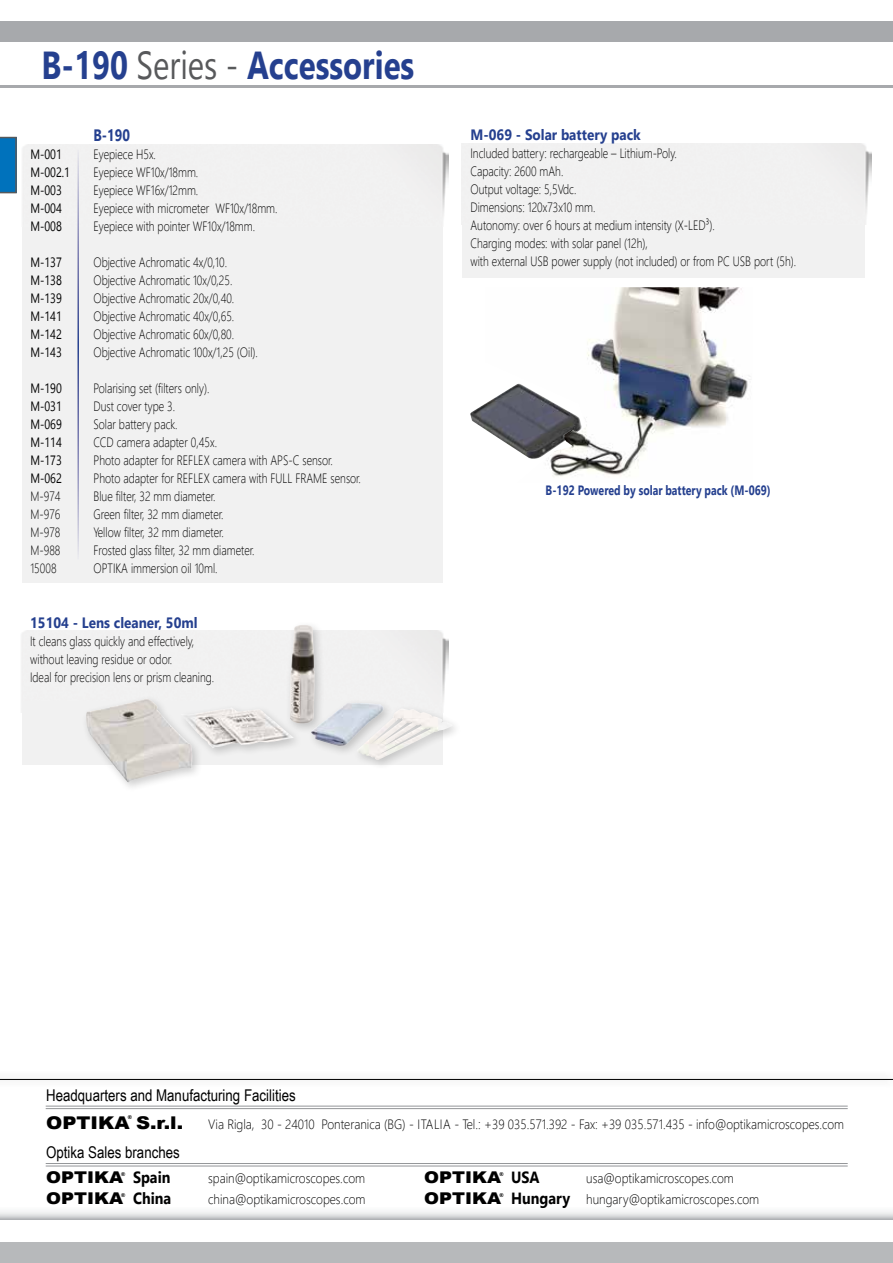
<style>
.page{position:relative;width:893px;height:1263px;background:#fff}
.page>*{position:absolute;margin:0;border:0;box-sizing:border-box;transform-origin:0 0}
.t1{font:700 39px "Segoe UI";color:#25408f;scale:.8 1}
.t2{font:900 17.55px "Arial";color:#000;scale:1.11 1}
.t3{font:700 16.5px "Segoe UI";color:#25408f;scale:.8 1}
.t4{font:16.2px "Arial Narrow";color:#000}
.t5{font:900 16.2px "Arial";color:#000;scale:1.11 1}
.t6{font:700 15px "Segoe UI";color:#25408f;scale:.9 1}
.t7{font:300 13.5px/18px "Segoe UI";color:#000;scale:.8 1}
.t8{font:300 13.5px "Segoe UI";color:#000;scale:.9 1}
.t9{font:13.5px "Segoe UI";color:#000;scale:.8 1}
.t10{font:700 13.5px "Segoe UI";color:#25408f;scale:.78 1}
.t11{font:900 5.25px "Arial";color:#000}
.s1{font-weight:400;color:#58595b}
.s2{font-family:"Segoe UI";font-weight:700}
.s3{font-family:"Arial";font-weight:900;font-size:16.2px}
.s4{font-weight:700;font-size:16.2px}
</style>
<div class="page">
<svg style="left:0;top:1211px;width:893px;height:8px"></svg>
<hr style="left:0;top:21px;width:893px;height:2px;background:#a7a9ac">
<div style="left:0;top:25px;width:893px;height:17px;background:#a7a9ac"></div>
<hr style="left:0;top:85px;width:893px;height:2px;background:#a7a9ac">
<div style="left:0;top:1242px;width:893px;height:21px;background:#b7b9bb"></div>
<div style="left:22px;top:197px;width:421px;height:386px;background:#f1f1f1"></div>
<div style="left:462px;top:196px;width:402px;height:81px;background:#f1f1f1"></div>
<div style="left:16px;top:145px;width:433px;height:72px;background:#f1f1f1"></div>
<div style="left:462px;top:143px;width:409px;height:82px;background:#f1f1f1"></div>
<hr style="left:77px;top:150px;width:2px;height:411px;background:#fff">
<svg style="left:0;top:137px;width:17px;height:56px"></svg>
<img style="left:470px;top:404px;width:15px;height:25px">
<img style="left:485px;top:287px;width:265px;height:190px">
<div style="left:22px;top:702px;width:420px;height:63px;background:#f1f1f1"></div>
<div style="left:81px;top:620px;width:382px;height:173px;background:#000;opacity:.2"></div>
<img style="left:86px;top:625px;width:298px;height:158px">
<div style="left:0;top:1070px;width:893px;height:19px;background:#000;opacity:.5"></div>
<hr style="left:0;top:1079px;width:893px;height:1px;background:#000">
<hr style="left:46px;top:1106px;width:802px;height:1px;background:#939598">
<hr style="left:46px;top:1108px;width:802px;height:1px;background:#939598">
<hr style="left:46px;top:1163px;width:802px;height:1px;background:#939598">
<hr style="left:46px;top:1166px;width:802px;height:1px;background:#939598">
<h1 class="t1" style="left:42px;top:34px;width:467px">B-190 <span class="s1">Series -</span> Accessories</h1>
<p class="t3" style="left:93px;top:121px;width:47px">B-190</p>
<p class="t9" style="left:30px;top:143px;width:41px">M-001</p>
<p class="t7" style="left:93px;top:144px;width:80px">Eyepiece H5x.</p>
<p class="t9" style="left:30px;top:161px;width:51px">M-002.1</p>
<p class="t7" style="left:93px;top:162px;width:133px">Eyepiece WF10x/18mm.</p>
<p class="t9" style="left:30px;top:179px;width:41px">M-003</p>
<p class="t7" style="left:93px;top:180px;width:133px">Eyepiece WF16x/12mm.</p>
<p class="t9" style="left:30px;top:197px;width:41px">M-004</p>
<p class="t7" style="left:93px;top:198px;width:232px">Eyepiece with micrometer WF10x/18mm.</p>
<p class="t9" style="left:30px;top:215px;width:41px">M-008</p>
<p class="t7" style="left:93px;top:216px;width:203px">Eyepiece with pointer WF10x/18mm.</p>
<p class="t9" style="left:30px;top:251px;width:41px">M-137</p>
<p class="t7" style="left:93px;top:252px;width:169px">Objective Achromatic 4x/0,10.</p>
<p class="t9" style="left:30px;top:269px;width:41px">M-138</p>
<p class="t7" style="left:93px;top:270px;width:175px">Objective Achromatic 10x/0,25.</p>
<p class="t9" style="left:30px;top:287px;width:41px">M-139</p>
<p class="t7" style="left:93px;top:288px;width:178px">Objective Achromatic 20x/0,40.</p>
<p class="t9" style="left:30px;top:305px;width:41px">M-141</p>
<p class="t7" style="left:93px;top:306px;width:178px">Objective Achromatic 40x/0,65.</p>
<p class="t9" style="left:30px;top:323px;width:41px">M-142</p>
<p class="t7" style="left:93px;top:324px;width:177px">Objective Achromatic 60x/0,80.</p>
<p class="t9" style="left:30px;top:341px;width:41px">M-143</p>
<p class="t7" style="left:93px;top:342px;width:207px">Objective Achromatic 100x/1,25 (Oil).</p>
<p class="t9" style="left:30px;top:377px;width:41px">M-190</p>
<p class="t7" style="left:93px;top:378px;width:146px">Polarising set (filters only).</p>
<p class="t9" style="left:30px;top:395px;width:41px">M-031</p>
<p class="t7" style="left:93px;top:396px;width:104px">Dust cover type 3.</p>
<p class="t9" style="left:30px;top:413px;width:41px">M-069</p>
<p class="t7" style="left:93px;top:414px;width:107px">Solar battery pack.</p>
<p class="t9" style="left:30px;top:431px;width:41px">M-114</p>
<p class="t7" style="left:93px;top:432px;width:156px">CCD camera adapter 0,45x.</p>
<p class="t9" style="left:30px;top:449px;width:41px">M-173</p>
<p class="t7" style="left:93px;top:450px;width:301px">Photo adapter for REFLEX camera with APS-C sensor.</p>
<p class="t9" style="left:30px;top:467px;width:41px">M-062</p>
<p class="t7" style="left:93px;top:468px;width:336px">Photo adapter for REFLEX camera with FULL FRAME sensor.</p>
<p class="t7" style="left:30px;top:486px;width:39px">M-974</p>
<p class="t7" style="left:93px;top:486px;width:154px">Blue filter, 32 mm diameter.</p>
<p class="t7" style="left:30px;top:504px;width:39px">M-976</p>
<p class="t7" style="left:93px;top:504px;width:164px">Green filter, 32 mm diameter.</p>
<p class="t7" style="left:30px;top:522px;width:39px">M-978</p>
<p class="t7" style="left:93px;top:522px;width:164px">Yellow filter, 32 mm diameter.</p>
<p class="t7" style="left:30px;top:540px;width:39px">M-988</p>
<p class="t7" style="left:93px;top:540px;width:203px">Frosted glass filter, 32 mm diameter.</p>
<p class="t7" style="left:30px;top:558px;width:34px">15008</p>
<p class="t7" style="left:93px;top:558px;width:157px">OPTIKA immersion oil 10ml.</p>
<p class="t6" style="left:30px;top:610px;width:188px">15104 - Lens cleaner, 50ml</p>
<p class="t7" style="left:30px;top:631px;width:232px">It cleans glass quickly and effectively, without leaving residue or odor.<br>Ideal for precision lens or prism cleaning.</p>
<p class="t6" style="left:470px;top:122px;width:191px">M-069 - Solar battery pack</p>
<p class="t7" style="left:470px;top:143px;width:409px">Included battery: rechargeable – Lithium-Poly.<br>Capacity: 2600 mAh.<br>Output voltage: 5,5Vdc.<br>Dimensions: 120x73x10 mm.<br>Autonomy: over 6 hours at medium intensity (X-LED³).<br>Charging modes: with solar panel (12h),<br>with external USB power supply (not included) or from PC USB port (5h).</p>
<p class="t10" style="left:546px;top:479px;width:290px">B-192 Powered by solar battery pack (M-069)</p>
<p class="t4" style="left:46px;top:1083px;width:251px">Headquarters and Manufacturing Facilities</p>
<p class="t2" style="left:46px;top:1110px;width:125px">OPTIKA S.r.l.</p>
<p class="t8" style="left:208px;top:1114px;width:244px">Via Rigla, 30 - 24010 Ponteranica (BG) - Italia</p>
<p class="t8" style="left:454px;top:1114px;width:434px">- Tel.: +39 035.571.392 - Fax: +39 035.571.435 - info@optikamicroscopes.com</p>
<p class="t4" style="left:46px;top:1140px;width:135px">Optika Sales branches</p>
<p class="t5" style="left:46px;top:1166px;width:114px">OPTIKA <span class="s2">Spain</span></p>
<p class="t8" style="left:208px;top:1168px;width:176px">spain@optikamicroscopes.com</p>
<p class="t5" style="left:424px;top:1166px;width:106px">OPTIKA <span class="s2">USA</span></p>
<p class="t8" style="left:586px;top:1168px;width:166px">usa@optikamicroscopes.com</p>
<p class="t5" style="left:46px;top:1187px;width:114px">OPTIKA <span class="s2">China</span></p>
<p class="t8" style="left:208px;top:1189px;width:176px">china@optikamicroscopes.com</p>
<p class="t8" style="left:424px;top:1189px;width:374px"><span class="s3">OPTIKA</span> <span class="s4">Hungary</span> hungary@optikamicroscopes.com</p>
<p class="t11" style="left:128px;top:1114px;width:6px">®</p>
<p class="t11" style="left:121px;top:1170px;width:6px">®</p>
<p class="t11" style="left:499px;top:1170px;width:6px">®</p>
<p class="t11" style="left:121px;top:1191px;width:6px">®</p>
<p class="t11" style="left:499px;top:1191px;width:6px">®</p>
</div>
